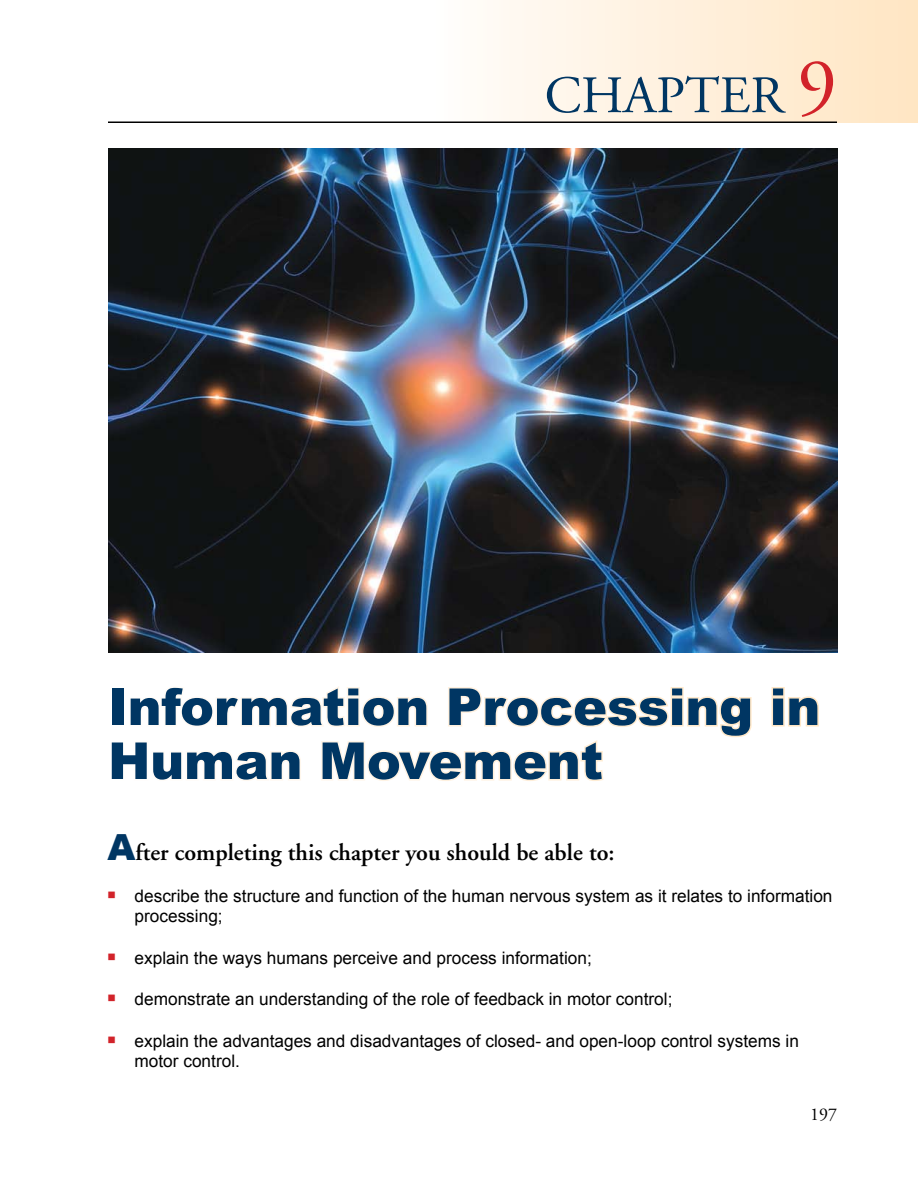
<style>
.page{position:relative;width:918px;height:1188px;background:#fff}
.page>*{position:absolute;margin:0;border:0;box-sizing:border-box;transform-origin:0 0}
.t1{font:52.5px "Adobe Garamond";color:#003663}
.t2{font:900 51px/54px "Arial";letter-spacing:-.005em;color:#003663}
.t3{font:600 24px "Adobe Garamond";color:#000}
.t4{font:18px "Adobe Garamond";color:#000}
.t5{font:17.25px/20.7px "Arial";color:#000}
.s1{font-size:79.5px;color:#d2232a}
.s2{font-family:"Arial";font-weight:900;font-size:36px;color:#003663}
</style>
<div class="page">
<div style="left:432px;top:0;width:486px;height:123px;background:linear-gradient(to right,#fffdfb,#ffe5c2)"></div>
<hr style="left:108px;top:122px;width:729px;height:1px;background:#000">
<svg style="left:771px;top:687px;width:48px;height:40px"></svg>
<svg style="left:197px;top:686px;width:555px;height:95px"></svg>
<img style="left:108px;top:148px;width:729px;height:504px">
<h1 class="t1" style="left:545px;top:67px;width:294px">CHAPTER <span class="s1">9</span></h1>
<h2 class="t2" style="left:108px;top:678px;width:714px">Information Processing in<br>Human Movement</h2>
<h3 class="t3" style="left:108px;top:840px;width:509px"><span class="s2">A</span>fter completing this chapter you should be able to:</h3>
<p class="t5" style="left:135px;top:885px;width:699px;text-indent:-27px"><sup>■</sup> describe the structure and function of the human nervous system as it relates to information processing;</p>
<p class="t5" style="left:108px;top:948px;width:486px"><sup>■</sup> explain the ways humans perceive and process information;</p>
<p class="t5" style="left:108px;top:989px;width:566px"><sup>■</sup> demonstrate an understanding of the role of feedback in motor control;</p>
<p class="t5" style="left:135px;top:1030px;width:666px;text-indent:-27px"><sup>■</sup> explain the advantages and disadvantages of closed- and open-loop control systems in motor control.</p>
<p class="t4" style="left:810px;top:1105px;width:28px">197</p>
</div>
